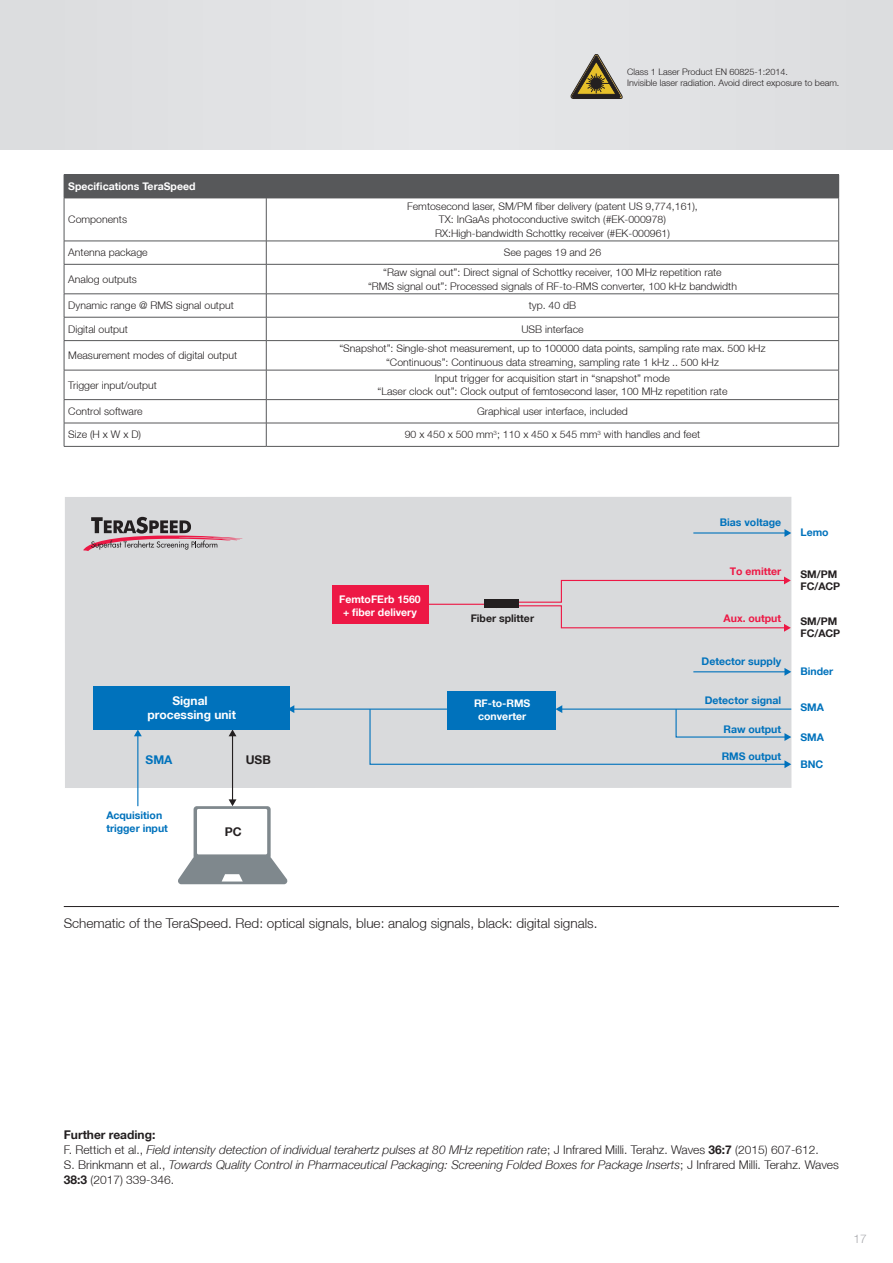
<style>
.page{position:relative;width:893px;height:1263px;background:#fff}
.page>*{position:absolute;margin:0;border:0;box-sizing:border-box;transform-origin:0 0}
.t1{font:300 13.5px "Helvetica Neue LT";color:#231f20}
.t2{font:italic 300 12px/15px "Helvetica Neue LT";color:#231f20}
.t3{font:700 12px/14.4px "Helvetica Neue LT";color:#fff;text-align:center}
.t4{font:700 12px "Helvetica Neue LT";color:#231f20}
.t5{font:700 12px "Helvetica Neue LT";color:#0072bc}
.t6{font:300 12px "Helvetica Neue LT";color:#a8a9ad}
.t7{font:300 10.5px/13.5px "Helvetica Neue LT";color:#231f20;text-align:center}
.t8{font:700 10.5px/12.6px "Helvetica Neue LT";color:#0072bc}
.t9{font:700 10.5px/12.6px "Helvetica Neue LT";color:#fff;text-align:center}
.t10{font:700 10.5px/12.6px "Helvetica Neue LT";color:#231f20}
.t11{font:700 10.5px "Helvetica Neue LT";color:#ed1845}
.t12{font:300 9px/10.8px "Helvetica Neue LT";color:#231f20}
.s1{font-weight:700;font-style:normal}
.s2{font-style:normal}
</style>
<div class="page">
<div style="left:0;top:0;width:893px;height:149px;background:#e1e2e4"></div>
<div style="left:64px;top:175px;width:775px;height:23px;background:#57585a"></div>
<hr style="left:64px;top:174px;width:202px;height:1px;background:#57585a">
<hr style="left:266px;top:174px;width:573px;height:1px;background:#57585a">
<hr style="left:64px;top:198px;width:202px;height:1px;background:#57585a">
<hr style="left:64px;top:198px;width:1px;height:43px;background:#57585a">
<hr style="left:266px;top:198px;width:573px;height:1px;background:#57585a">
<hr style="left:266px;top:198px;width:1px;height:43px;background:#57585a">
<hr style="left:838px;top:198px;width:1px;height:43px;background:#57585a">
<hr style="left:64px;top:241px;width:202px;height:1px;background:#57585a">
<svg style="left:64px;top:241px;width:1px;height:23px"></svg>
<hr style="left:266px;top:241px;width:573px;height:1px;background:#57585a">
<svg style="left:266px;top:241px;width:1px;height:23px"></svg>
<svg style="left:838px;top:241px;width:1px;height:23px"></svg>
<hr style="left:64px;top:264px;width:202px;height:1px;background:#57585a">
<hr style="left:64px;top:264px;width:1px;height:30px;background:#57585a">
<hr style="left:266px;top:264px;width:573px;height:1px;background:#57585a">
<hr style="left:266px;top:264px;width:1px;height:30px;background:#57585a">
<hr style="left:838px;top:264px;width:1px;height:30px;background:#57585a">
<hr style="left:64px;top:294px;width:202px;height:1px;background:#57585a">
<hr style="left:266px;top:294px;width:573px;height:1px;background:#57585a">
<hr style="left:64px;top:317px;width:202px;height:1px;background:#57585a">
<hr style="left:266px;top:317px;width:573px;height:1px;background:#57585a">
<hr style="left:266px;top:340px;width:573px;height:1px;background:#57585a">
<hr style="left:266px;top:370px;width:573px;height:1px;background:#57585a">
<hr style="left:266px;top:399px;width:573px;height:1px;background:#57585a">
<hr style="left:266px;top:423px;width:573px;height:1px;background:#57585a">
<svg style="left:266px;top:294px;width:1px;height:152px"></svg>
<svg style="left:838px;top:294px;width:1px;height:152px"></svg>
<hr style="left:266px;top:446px;width:573px;height:1px;background:#57585a">
<hr style="left:64px;top:340px;width:202px;height:1px;background:#57585a">
<hr style="left:64px;top:370px;width:202px;height:1px;background:#57585a">
<hr style="left:64px;top:399px;width:202px;height:1px;background:#57585a">
<hr style="left:64px;top:423px;width:202px;height:1px;background:#57585a">
<svg style="left:64px;top:294px;width:1px;height:152px"></svg>
<hr style="left:64px;top:446px;width:202px;height:1px;background:#57585a">
<hr style="left:0;top:0;width:1px;height:149px;background:#dcdddf">
<svg style="left:570px;top:54px;width:53px;height:45px"></svg>
<hr style="left:64px;top:906px;width:775px;height:1px;background:#231f20">
<div style="left:65px;top:497px;width:726px;height:291px;background:#d9dadc"></div>
<div style="left:332px;top:585px;width:96px;height:38px;background:#ed1845"></div>
<div style="left:447px;top:691px;width:108px;height:38px;background:#0072bc"></div>
<hr style="left:293px;top:708px;width:154px;height:2px;background:#0072bc">
<svg style="left:290px;top:705px;width:4px;height:8px"></svg>
<hr style="left:693px;top:532px;width:93px;height:1px;background:#0072bc">
<svg style="left:784px;top:529px;width:7px;height:8px"></svg>
<hr style="left:693px;top:671px;width:93px;height:1px;background:#0072bc">
<svg style="left:784px;top:668px;width:7px;height:8px"></svg>
<svg style="left:369px;top:705px;width:422px;height:63px"></svg>
<svg style="left:83px;top:517px;width:159px;height:34px"></svg>
<hr style="left:232px;top:735px;width:1px;height:65px;background:#231f20">
<svg style="left:229px;top:729px;width:7px;height:7px"></svg>
<svg style="left:229px;top:799px;width:7px;height:7px"></svg>
<hr style="left:137px;top:735px;width:1px;height:71px;background:#0072bc">
<svg style="left:134px;top:729px;width:8px;height:7px"></svg>
<div style="left:94px;top:686px;width:196px;height:43px;background:#0072bc"></div>
<svg style="left:194px;top:806px;width:77px;height:53px"></svg>
<div style="left:197px;top:809px;width:70px;height:45px;background:#fff"></div>
<svg style="left:178px;top:857px;width:110px;height:27px"></svg>
<svg style="left:518px;top:576px;width:273px;height:56px"></svg>
<hr style="left:428px;top:604px;width:70px;height:1px;background:#ed1845">
<div style="left:484px;top:599px;width:34px;height:9px;background:#231f20"></div>
<p class="t9" style="left:68px;top:180px;width:129px">Specifications TeraSpeed</p>
<p class="t7" style="left:68px;top:212px;width:60px">Components</p>
<p class="t12" style="left:627px;top:66px;width:214px">Class 1 Laser Product EN 60825-1:2014.<br>Invisible laser radiation. Avoid direct exposure to beam.</p>
<p class="t7" style="left:407px;top:199px;width:292px">Femtosecond laser, SM/PM fiber delivery (patent US 9,774,161),<br>TX: InGaAs photoconductive switch (#EK-000978)<br>RX:High-bandwidth Schottky receiver (#EK-000961)</p>
<p class="t7" style="left:68px;top:246px;width:81px">Antenna package</p>
<p class="t7" style="left:504px;top:246px;width:99px">See pages 19 and 26</p>
<p class="t7" style="left:68px;top:272px;width:70px">Analog outputs</p>
<p class="t7" style="left:368px;top:265px;width:370px">“Raw signal out”: Direct signal of Schottky receiver, 100 MHz repetition rate<br>“RMS signal out”: Processed signals of RF-to-RMS converter, 100 kHz bandwidth</p>
<p class="t7" style="left:68px;top:299px;width:167px">Dynamic range @ RMS signal output</p>
<p class="t7" style="left:529px;top:299px;width:49px">typ. 40 dB</p>
<p class="t7" style="left:68px;top:322px;width:61px">Digital output</p>
<p class="t7" style="left:521px;top:322px;width:64px">USB interface</p>
<p class="t7" style="left:68px;top:348px;width:170px">Measurement modes of digital output</p>
<p class="t7" style="left:339px;top:342px;width:428px">“Snapshot”: Single-shot measurement, up to 100000 data points, sampling rate max. 500 kHz “Continuous”: Continuous data streaming, sampling rate 1 kHz .. 500 kHz</p>
<p class="t7" style="left:68px;top:378px;width:90px">Trigger input/output</p>
<p class="t7" style="left:377px;top:371px;width:351px">Input trigger for acquisition start in “snapshot” mode<br>“Laser clock out”: Clock output of femtosecond laser, 100 MHz repetition rate</p>
<p class="t7" style="left:68px;top:404px;width:76px">Control software</p>
<p class="t7" style="left:477px;top:404px;width:152px">Graphical user interface, included</p>
<p class="t7" style="left:68px;top:428px;width:74px">Size (H x W x D)</p>
<p class="t7" style="left:405px;top:428px;width:297px">90 x 450 x 500 mm<sup>3</sup>; 110 x 450 x 545 mm<sup>3</sup> with handles and feet</p>
<p class="t3" style="left:147px;top:693px;width:90px">Signal processing unit</p>
<p class="t5" style="left:146px;top:752px;width:28px">SMA</p>
<p class="t4" style="left:246px;top:752px;width:27px">USB</p>
<p class="t8" style="left:106px;top:809px;width:63px">Acquisition trigger input</p>
<p class="t4" style="left:225px;top:824px;width:18px">PC</p>
<p class="t9" style="left:339px;top:593px;width:83px">FemtoFErb 1560 + fiber delivery</p>
<p class="t10" style="left:471px;top:612px;width:65px">Fiber splitter</p>
<p class="t9" style="left:474px;top:697px;width:58px">RF-to-RMS converter</p>
<p class="t8" style="left:720px;top:516px;width:63px">Bias voltage</p>
<p class="t11" style="left:730px;top:565px;width:53px">To emitter</p>
<p class="t11" style="left:724px;top:612px;width:59px">Aux. output</p>
<p class="t8" style="left:702px;top:655px;width:81px">Detector supply</p>
<p class="t8" style="left:705px;top:693px;width:78px">Detector signal</p>
<p class="t8" style="left:723px;top:723px;width:59px">Raw output</p>
<p class="t8" style="left:722px;top:749px;width:61px">RMS output</p>
<p class="t8" style="left:800px;top:526px;width:30px">Lemo</p>
<p class="t10" style="left:800px;top:567px;width:41px">SM/PM<br>FC/ACP</p>
<p class="t10" style="left:800px;top:614px;width:41px">SM/PM<br>FC/ACP</p>
<p class="t8" style="left:800px;top:665px;width:34px">Binder</p>
<p class="t8" style="left:800px;top:701px;width:25px">SMA</p>
<p class="t8" style="left:800px;top:731px;width:25px">SMA</p>
<p class="t8" style="left:800px;top:757px;width:24px">BNC</p>
<p class="t1" style="left:64px;top:915px;width:535px">Schematic of the TeraSpeed. Red: optical signals, blue: analog signals, black: digital signals.</p>
<p class="t2" style="left:64px;top:1127px;width:777px"><span class="s1">Further reading:<br></span><span class="s2">F. Rettich et al.,</span> Field intensity detection of individual terahertz pulses at 80 MHz repetition rate<span class="s2">; J Infrared Milli. Terahz. Waves</span> <span class="s1">36:7</span> <span class="s2">(2015) 607-612.<br>S. Brinkmann et al.,</span> Towards Quality Control in Pharmaceutical Packaging: Screening Folded Boxes for Package Inserts<span class="s2">; J Infrared Milli. Terahz. Waves </span><span class="s1">38:3</span> <span class="s2">(2017) 339-346.</span></p>
<p class="t6" style="left:853px;top:1231px;width:15px">17</p>
</div>
